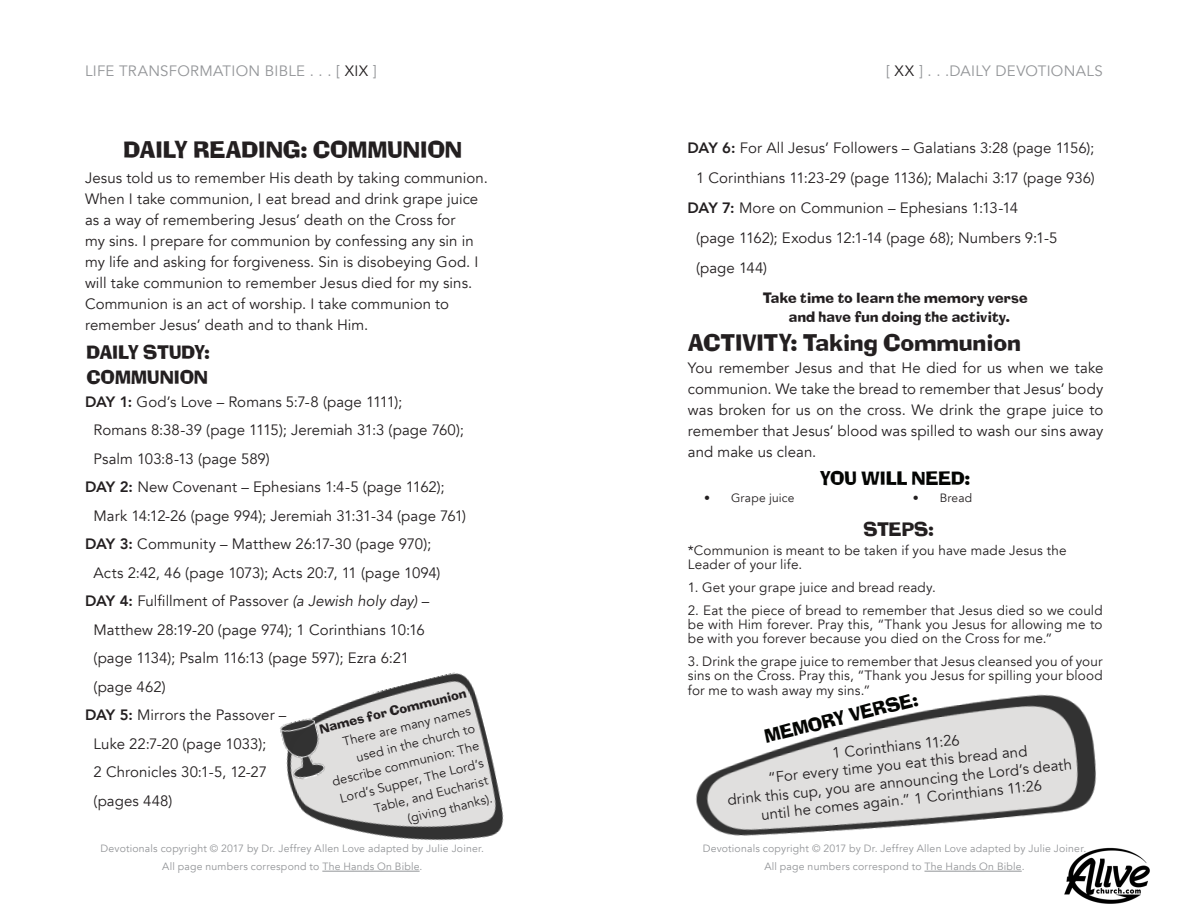
<style>
.page{position:relative;width:1188px;height:918px;background:#fff}
.page>*{position:absolute;margin:0;border:0;box-sizing:border-box;transform-origin:0 0}
.Title___1{font:24px "Adlib";color:#231f20}
.SubTitle___1{font:24px "Adlib";letter-spacing:.01em;color:#231f20}
.Title___1-2{font:19.5px "Adlib";letter-spacing:.005em;color:#040503}
.SubTitle___1-2{font:19.5px/25.5px "Adlib";letter-spacing:.01em;color:#231f20}
.Title___1-3{font:19.5px "Adlib";letter-spacing:.005em;color:#231f20}
.SubTitle___1-3{font:15px/28.5px "Avenir";letter-spacing:.005em;color:#231f20}
.Text_1{font:15px/21px "Avenir";letter-spacing:.005em;color:#231f20;text-align:justify}
.Main_Quote{font:15px/18px "Avenir";color:#231f20;text-align:center}
.SubTitle___1-4{font:15px/19.5px "Adlib";letter-spacing:.01em;color:#231f20;text-align:center}
.t1{font:15px "Avenir";letter-spacing:.02em;color:#939598}
.Text_1-2{font:13.5px/14.2px "Avenir";letter-spacing:.01em;color:#231f20;text-align:justify}
.SubTitle___1-5{font:13.5px "Adlib";color:#231f20}
.SubTitle___1-6{font:12.75px/18px "Avenir";color:#231f20;text-align:right}
.t2{font:12px "Avenir";letter-spacing:.015em;color:#231f20}
.Text_1-3{font:10.5px/18px "Avenir";letter-spacing:.02em;color:#939598;text-align:center}
.s1{color:#231f20}
.s2{font-weight:800}
.s3{font-style:italic}
</style>
<div class="page">
<img style="left:696px;top:694px;width:401px;height:142px">
<img style="left:289px;top:672px;width:215px;height:199px">
<img style="left:280px;top:716px;width:50px;height:66px">
<hr style="left:925px;top:871px;width:97px;height:1px;background:#939598">
<hr style="left:322px;top:871px;width:98px;height:1px;background:#939598">
<img style="left:1064px;top:848px;width:86px;height:56px">
<p class="t1" style="left:85px;top:61px;width:293px">LIFE TRANSFORMATION BIBLE . . . [ <span class="s1">XIX</span> ]</p>
<p class="t1" style="left:886px;top:61px;width:218px">[ <span class="s1">XX</span> ] . . .DAILY DEVOTIONALS</p>
<p class="SubTitle___1" style="left:124px;top:136px;width:340px">DAILY READING: COMMUNION</p>
<p class="SubTitle___1-3" style="left:85px;top:168px;width:404px;line-height:21px">Jesus told us to remember His death by taking communion.<br>When I take communion, I eat bread and drink grape juice as a way of remembering Jesus’ death on the Cross for<br>my sins. I prepare for communion by confessing any sin in my life and asking for forgiveness. Sin is disobeying God. I will take communion to remember Jesus died for my sins.<br>Communion is an act of worship. I take communion to remember Jesus’ death and to thank Him.</p>
<p class="SubTitle___1-2" style="left:87px;top:340px;width:125px">DAILY STUDY:<br>COMMUNION</p>
<p class="SubTitle___1-3" style="left:94px;top:388px;width:372px;text-indent:-9px"><span class="s2">DAY 1:</span> God’s Love – Romans 5:7-8 (page 1111);<br>Romans 8:38-39 (page 1115); Jeremiah 31:3 (page 760);<br>Psalm 103:8-13 (page 589)</p>
<p class="SubTitle___1-3" style="left:94px;top:473px;width:374px;text-indent:-9px"><span class="s2">DAY 2:</span> New Covenant – Ephesians 1:4-5 (page 1162);<br>Mark 14:12-26 (page 994); Jeremiah 31:31-34 (page 761)</p>
<p class="SubTitle___1-3" style="left:94px;top:530px;width:348px;text-indent:-9px"><span class="s2">DAY 3:</span> Community – Matthew 26:17-30 (page 970);<br>Acts 2:42, 46 (page 1073); Acts 20:7, 11 (page 1094)</p>
<p class="SubTitle___1-3" style="left:94px;top:587px;width:337px;text-indent:-9px"><span class="s2">DAY 4:</span> Fulfillment of Passover <span class="s3">(a Jewish holy day)</span> – Matthew 28:19-20 (page 974); 1 Corinthians 10:16 (page 1134); Psalm 116:13 (page 597); Ezra 6:21 (page 462)</p>
<p class="SubTitle___1-3" style="left:94px;top:701px;width:194px;text-indent:-9px"><span class="s2">DAY 5:</span> Mirrors the Passover –<br>Luke 22:7-20 (page 1033);<br>2 Chronicles 30:1-5, 12-27 (pages 448)</p>
<p class="SubTitle___1-5" style="left:318px;top:722px;width:152px;rotate:-14deg">Names for Communion</p>
<p class="SubTitle___1-6" style="left:322px;top:738px;width:153px;rotate:-14deg">There are many names used in the church to describe communion: The<br>Lord’s Supper, The Lord’s<br>Table, and Eucharist (giving thanks).</p>
<p class="Text_1-3" style="left:101px;top:840px;width:385px">Devotionals copyright © 2017 by Dr. Jeffrey Allen Love adapted by Julie Joiner.<br>All page numbers correspond to The Hands On Bible.</p>
<p class="SubTitle___1-3" style="left:688px;top:133px;width:409px;line-height:30px;text-align:center"><span class="s2">DAY 6:</span> For All Jesus’ Followers – Galatians 3:28 (page 1156);<br>1 Corinthians 11:23-29 (page 1136); Malachi 3:17 (page 936)</p>
<p class="SubTitle___1-3" style="left:696px;top:193px;width:363px;line-height:30px;text-indent:-9px"><span class="s2">DAY 7:</span> More on Communion – Ephesians 1:13-14 (page 1162); Exodus 12:1-14 (page 68); Numbers 9:1-5 (page 144)</p>
<p class="SubTitle___1-4" style="left:763px;top:288px;width:267px">Take time to learn the memory verse and have fun doing the activity.</p>
<p class="Title___1" style="left:688px;top:330px;width:334px">ACTIVITY: Taking Communion</p>
<p class="Text_1" style="left:688px;top:357px;width:417px">You remember Jesus and that He died for us when we take communion. We take the bread to remember that Jesus’ body was broken for us on the cross. We drink the grape juice to remember that Jesus’ blood was spilled to wash our sins away and make us clean.</p>
<p class="Title___1-2" style="left:820px;top:468px;width:152px">YOU WILL NEED:</p>
<p class="Title___1-3" style="left:863px;top:518px;width:72px">STEPS:</p>
<p class="t2" style="left:704px;top:491px;width:92px">• Grape juice</p>
<p class="t2" style="left:913px;top:491px;width:61px">• Bread</p>
<p class="Text_1-2" style="left:688px;top:544px;width:380px">*Communion is meant to be taken if you have made Jesus the<br>Leader of your life.</p>
<p class="Text_1-2" style="left:688px;top:581px;width:249px">1. Get your grape juice and bread ready.</p>
<p class="Text_1-2" style="left:688px;top:603px;width:416px">2. Eat the piece of bread to remember that Jesus died so we could be with Him forever. Pray this, “Thank you Jesus for allowing me to be with you forever because you died on the Cross for me.”</p>
<p class="Text_1-2" style="left:688px;top:655px;width:416px">3. Drink the grape juice to remember that Jesus cleansed you of your sins on the Cross. Pray this, “Thank you Jesus for spilling your blood for me to wash away my sins.”</p>
<p class="Title___1-2" style="left:762px;top:726px;width:159px;rotate:-14deg">MEMORY VERSE:</p>
<p class="Main_Quote" style="left:723px;top:756px;width:348px;rotate:-6deg">1 Corinthians 11:26<br>“For every time you eat this bread and<br>drink this cup, you are announcing the Lord’s death until he comes again.” 1 Corinthians 11:26</p>
<p class="Text_1-3" style="left:703px;top:840px;width:385px">Devotionals copyright © 2017 by Dr. Jeffrey Allen Love adapted by Julie Joiner.<br>All page numbers correspond to The Hands On Bible.</p>
</div>
